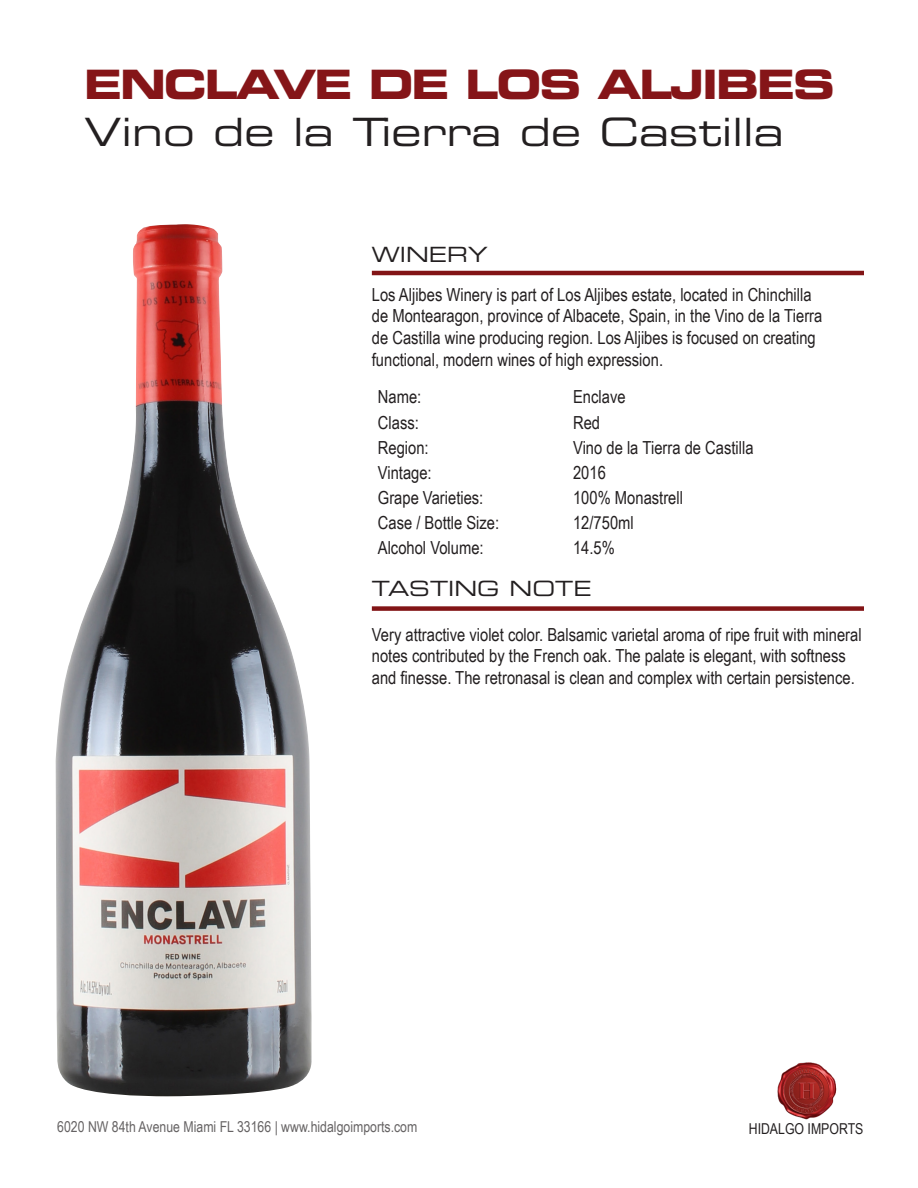
<style>
.page{position:relative;width:918px;height:1188px;background:#fff}
.page>*{position:absolute;margin:0;border:0;box-sizing:border-box;transform-origin:0 0}
.t1{font:40.5px "Eurostile LT Std Bold Ex 2";letter-spacing:-.05em;color:#851518}
.t2{font:39px "Eurostile LT Std Ex 2";color:#231f20}
.t3{font:21px "Eurostile LT Std Ex 2";color:#231f20}
.t4{font:18px/21.6px "Arial Narrow";color:#231f20}
.t5{font:15px "Arial Narrow";color:#231f20}
</style>
<div class="page">
<img style="left:56px;top:224px;width:256px;height:872px">
<div style="left:372px;top:606px;width:492px;height:5px;background:#821416"></div>
<hr style="left:372px;top:271px;width:492px;height:4px;background:#821416">
<img style="left:777px;top:1062px;width:60px;height:58px">
<p class="t1" style="left:84px;top:56px;width:753px">ENCLAVE DE LOS ALJIBES</p>
<p class="t2" style="left:84px;top:105px;width:701px">Vino de la Tierra de Castilla</p>
<p class="t3" style="left:372px;top:240px;width:118px">WINERY</p>
<p class="t4" style="left:372px;top:283px;width:452px">Los Aljibes Winery is part of Los Aljibes estate, located in Chinchilla de Montearagon, province of Albacete, Spain, in the Vino de la Tierra de Castilla wine producing region. Los Aljibes is focused on creating functional, modern wines of high expression.</p>
<p class="t4" style="left:378px;top:386px;width:45px">Name:</p>
<p class="t4" style="left:573px;top:386px;width:54px">Enclave</p>
<p class="t4" style="left:378px;top:411px;width:43px">Class:</p>
<p class="t4" style="left:573px;top:411px;width:29px">Red</p>
<p class="t4" style="left:378px;top:436px;width:52px">Region:</p>
<p class="t4" style="left:573px;top:436px;width:182px">Vino de la Tierra de Castilla</p>
<p class="t4" style="left:378px;top:461px;width:55px">Vintage:</p>
<p class="t4" style="left:573px;top:461px;width:34px">2016</p>
<p class="t4" style="left:378px;top:486px;width:107px">Grape Varieties:</p>
<p class="t4" style="left:573px;top:486px;width:111px">100% Monastrell</p>
<p class="t4" style="left:378px;top:511px;width:123px">Case / Bottle Size:</p>
<p class="t4" style="left:573px;top:511px;width:62px">12/750ml</p>
<p class="t4" style="left:378px;top:536px;width:107px">Alcohol Volume:</p>
<p class="t4" style="left:573px;top:536px;width:43px">14.5%</p>
<p class="t3" style="left:372px;top:574px;width:221px">TASTING NOTE</p>
<p class="t4" style="left:372px;top:623px;width:491px">Very attractive violet color. Balsamic varietal aroma of ripe fruit with mineral notes contributed by the French oak. The palate is elegant, with softness and finesse. The retronasal is clean and complex with certain persistence.</p>
<p class="t5" style="left:57px;top:1116px;width:362px">6020 NW 84th Avenue Miami FL 33166 | www.hidalgoimports.com</p>
<p class="t5" style="left:749px;top:1118px;width:116px">HIDALGO IMPORTS</p>
</div>
